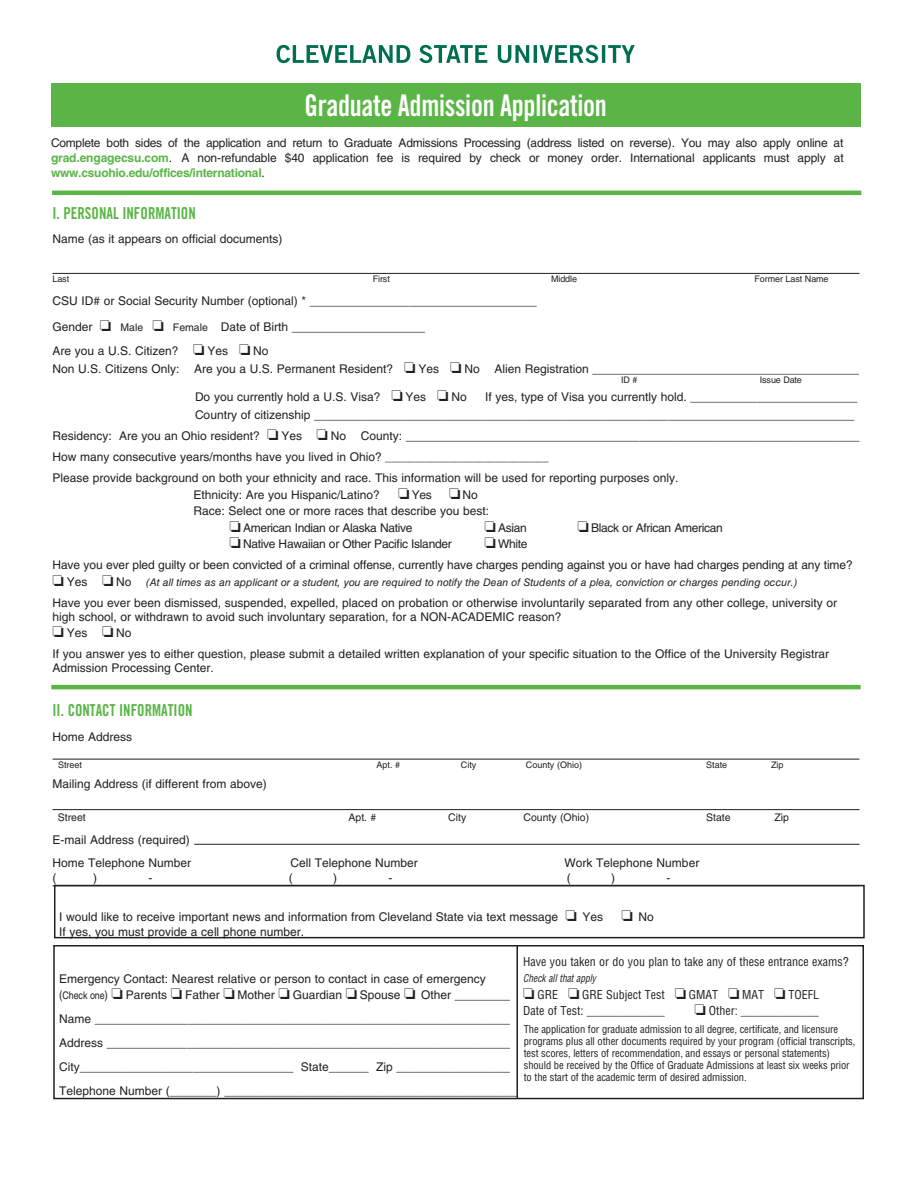
<style>
.page{position:relative;width:918px;height:1188px;background:#fff}
.page>*{position:absolute;margin:0;border:0;box-sizing:border-box;transform-origin:0 0}
.HEAD_1-Caps_Bold{font:30px "Trade Gothic LT Std Bd Cn 20";letter-spacing:-.01em;color:#fff;scale:.9 1}
.t1{font:16.5px "Trade Gothic LT Std Bd Cn 20";color:#5ab546;scale:.9 1}
.F7_P_2-3_Body{font:12px/13.5px "Helvetica LT Std";color:#231f20}
.t2{font:condensed 12px "Helvetica LT Std";color:#231f20}
.F7_P_2-3_Body-2{font:12px "Helvetica LT Std";letter-spacing:-.025em;color:#231f20}
.F7_P_2-3_Body-3{font:12px "Helvetica LT Std";color:#231f20;scale:.85 1}
.t3{font:condensed 10.5px/12px "Helvetica LT Std";letter-spacing:-.01em;color:#231f20}
.t4{font:italic 10.5px "Helvetica LT Std";color:#231f20}
.F7_P_2-3_Body-4{font:10.5px "Helvetica LT Std";color:#231f20}
.t5{font:italic condensed 10.5px "Helvetica LT Std";color:#231f20;scale:.9 1}
.F7_P_2-3_Body-5{font:9px "Helvetica LT Std";letter-spacing:-.01em;color:#231f20}
.s1{font-weight:700;color:#5ab546}
.s2{font-size:10.5px}
.s3{font-style:normal;font-size:12px}
</style>
<div class="page">
<svg style="left:277px;top:45px;width:358px;height:18px"></svg>
<div style="left:51px;top:84px;width:809px;height:43px;background:#5ab546"></div>
<hr style="left:52px;top:273px;width:808px;height:1px;background:#231f20">
<hr style="left:52px;top:759px;width:808px;height:1px;background:#231f20">
<hr style="left:52px;top:809px;width:808px;height:1px;background:#231f20">
<hr style="left:194px;top:844px;width:666px;height:1px;background:#231f20">
<hr style="left:52px;top:885px;width:808px;height:1px;background:#231f20">
<hr style="left:51px;top:685px;width:810px;height:4px;background:#5ab546">
<hr style="left:52px;top:191px;width:809px;height:4px;background:#5ab546">
<div style="left:54px;top:885px;width:811px;height:53px;border:2px solid #231f20"></div>
<div style="left:53px;top:945px;width:811px;height:154px;border:2px solid #231f20"></div>
<hr style="left:516px;top:945px;width:2px;height:153px;background:#231f20">
<p class="HEAD_1-Caps_Bold" style="left:304px;top:87px;width:338px">Graduate Admission Application</p>
<p class="F7_P_2-3_Body" style="left:51px;top:135px;width:794px;line-height:15px;text-align:justify">Complete both sides of the application and return to Graduate Admissions Processing (address listed on reverse). You may also apply online at <span class="s1">grad.engagecsu.com</span>. A non-refundable $40 application fee is required by check or money order. International applicants must apply at <span class="s1">www.csuohio.edu/offices/international</span>.</p>
<p class="t1" style="left:52px;top:204px;width:161px">I. PERSONAL INFORMATION</p>
<p class="F7_P_2-3_Body" style="left:52px;top:232px;width:232px">Name (as it appears on official documents)</p>
<p class="F7_P_2-3_Body-5" style="left:52px;top:274px;width:18px">Last</p>
<p class="F7_P_2-3_Body-5" style="left:373px;top:274px;width:19px">First</p>
<p class="F7_P_2-3_Body-5" style="left:551px;top:274px;width:28px">Middle</p>
<p class="F7_P_2-3_Body-5" style="left:754px;top:274px;width:76px">Former Last Name</p>
<p class="F7_P_2-3_Body" style="left:52px;top:294px;width:486px">CSU ID# or Social Security Number (optional) * __________________________________</p>
<p class="F7_P_2-3_Body" style="left:52px;top:320px;width:374px">Gender □ <span class="s2">Male</span> □ <span class="s2">Female</span> Date of Birth ____________________</p>
<p class="F7_P_2-3_Body" style="left:52px;top:344px;width:218px">Are you a U.S. Citizen? □ Yes □ No</p>
<p class="F7_P_2-3_Body" style="left:52px;top:362px;width:808px">Non U.S. Citizens Only: Are you a U.S. Permanent Resident? □ Yes □ No Alien Registration ________________________________________</p>
<p class="F7_P_2-3_Body-5" style="left:621px;top:375px;width:18px">ID #</p>
<p class="F7_P_2-3_Body-5" style="left:760px;top:375px;width:44px">Issue Date</p>
<p class="F7_P_2-3_Body" style="left:195px;top:390px;width:273px">Do you currently hold a U.S. Visa? □ Yes □ No</p>
<p class="F7_P_2-3_Body" style="left:485px;top:390px;width:374px">If yes, type of Visa you currently hold. _________________________</p>
<p class="F7_P_2-3_Body" style="left:195px;top:408px;width:661px">Country of citizenship _________________________________________________________________________________</p>
<p class="F7_P_2-3_Body" style="left:52px;top:429px;width:809px">Residency: Are you an Ohio resident? □ Yes □ No County: ____________________________________________________________________</p>
<p class="F7_P_2-3_Body" style="left:52px;top:450px;width:498px">How many consecutive years/months have you lived in Ohio? <span class="s2">____________________________</span></p>
<p class="F7_P_2-3_Body" style="left:52px;top:471px;width:627px">Please provide background on both your ethnicity and race. This information will be used for reporting purposes only.</p>
<p class="F7_P_2-3_Body" style="left:194px;top:488px;width:286px">Ethnicity: Are you Hispanic/Latino? □ Yes □ No</p>
<p class="F7_P_2-3_Body" style="left:194px;top:504px;width:297px">Race: Select one or more races that describe you best:</p>
<p class="F7_P_2-3_Body-2" style="left:230px;top:521px;width:185px">□ American Indian or Alaska Native</p>
<p class="F7_P_2-3_Body" style="left:484px;top:521px;width:44px">□ Asian</p>
<p class="F7_P_2-3_Body-2" style="left:578px;top:521px;width:147px">□ Black or African American</p>
<p class="F7_P_2-3_Body-2" style="left:230px;top:537px;width:224px">□ Native Hawaiian or Other Pacific Islander</p>
<p class="F7_P_2-3_Body" style="left:484px;top:537px;width:45px">□ White</p>
<p class="F7_P_2-3_Body" style="left:52px;top:558px;width:802px">Have you ever pled guilty or been convicted of a criminal offense, currently have charges pending against you or have had charges pending at any time?</p>
<p class="t4" style="left:52px;top:576px;width:746px">□ <span class="s3">Yes</span> □ <span class="s3">No</span> (At all times as an applicant or a student, you are required to notify the Dean of Students of a plea, conviction or charges pending occur.)</p>
<p class="F7_P_2-3_Body" style="left:52px;top:596px;width:786px">Have you ever been dismissed, suspended, expelled, placed on probation or otherwise involuntarily separated from any other college, university or high school, or withdrawn to avoid such involuntary separation, for a NON-ACADEMIC reason?</p>
<p class="F7_P_2-3_Body" style="left:52px;top:626px;width:81px">□ Yes □ No</p>
<p class="F7_P_2-3_Body" style="left:52px;top:647px;width:778px">If you answer yes to either question, please submit a detailed written explanation of your specific situation to the Office of the University Registrar<br>Admission Processing Center.</p>
<p class="t1" style="left:52px;top:700px;width:157px">II. CONTACT INFORMATION</p>
<p class="F7_P_2-3_Body" style="left:52px;top:730px;width:81px">Home Address</p>
<p class="F7_P_2-3_Body-5" style="left:58px;top:760px;width:26px">Street</p>
<p class="F7_P_2-3_Body-5" style="left:376px;top:760px;width:25px">Apt. #</p>
<p class="F7_P_2-3_Body-5" style="left:461px;top:760px;width:17px">City</p>
<p class="F7_P_2-3_Body-5" style="left:526px;top:760px;width:58px">County (Ohio)</p>
<p class="F7_P_2-3_Body-5" style="left:706px;top:760px;width:23px">State</p>
<p class="F7_P_2-3_Body-5" style="left:771px;top:760px;width:14px">Zip</p>
<p class="F7_P_2-3_Body" style="left:52px;top:777px;width:216px">Mailing Address (if different from above)</p>
<p class="F7_P_2-3_Body-4" style="left:58px;top:812px;width:30px">Street</p>
<p class="F7_P_2-3_Body-4" style="left:349px;top:812px;width:29px">Apt. #</p>
<p class="F7_P_2-3_Body-4" style="left:448px;top:812px;width:20px">City</p>
<p class="F7_P_2-3_Body-4" style="left:524px;top:812px;width:67px">County (Ohio)</p>
<p class="F7_P_2-3_Body-4" style="left:706px;top:812px;width:26px">State</p>
<p class="F7_P_2-3_Body-4" style="left:774px;top:812px;width:16px">Zip</p>
<p class="F7_P_2-3_Body" style="left:52px;top:833px;width:139px">E-mail Address (required)</p>
<p class="F7_P_2-3_Body" style="left:52px;top:856px;width:140px">Home Telephone Number</p>
<p class="F7_P_2-3_Body" style="left:290px;top:856px;width:129px">Cell Telephone Number</p>
<p class="F7_P_2-3_Body" style="left:565px;top:856px;width:136px">Work Telephone Number</p>
<p class="F7_P_2-3_Body" style="left:52px;top:871px;width:5px">(</p>
<p class="F7_P_2-3_Body" style="left:93px;top:871px;width:5px">)</p>
<p class="F7_P_2-3_Body" style="left:149px;top:871px;width:5px">-</p>
<p class="F7_P_2-3_Body" style="left:289px;top:871px;width:5px">(</p>
<p class="F7_P_2-3_Body" style="left:333px;top:871px;width:5px">)</p>
<p class="F7_P_2-3_Body" style="left:389px;top:871px;width:5px">-</p>
<p class="F7_P_2-3_Body" style="left:567px;top:871px;width:5px">(</p>
<p class="F7_P_2-3_Body" style="left:611px;top:871px;width:5px">)</p>
<p class="F7_P_2-3_Body" style="left:666px;top:871px;width:5px">-</p>
<p class="F7_P_2-3_Body" style="left:59px;top:910px;width:596px">I would like to receive important news and information from Cleveland State via text message □ Yes □ No</p>
<p class="F7_P_2-3_Body" style="left:59px;top:925px;width:246px">If yes, you must provide a cell phone number.</p>
<p class="F7_P_2-3_Body" style="left:59px;top:972px;width:428px">Emergency Contact: Nearest relative or person to contact in case of emergency</p>
<p class="F7_P_2-3_Body-3" style="left:59px;top:988px;width:538px">(<span class="s2">Check one</span>) □ Parents □ Father □ Mother □ Guardian □ Spouse □ Other _________</p>
<p class="F7_P_2-3_Body" style="left:59px;top:1012px;width:458px">Name _______________________________________________________________</p>
<p class="F7_P_2-3_Body" style="left:59px;top:1036px;width:456px">Address _____________________________________________________________</p>
<p class="F7_P_2-3_Body" style="left:59px;top:1060px;width:459px">City________________________________ State______ Zip __________________</p>
<p class="F7_P_2-3_Body" style="left:59px;top:1084px;width:460px">Telephone Number (_______) ____________________________________________</p>
<p class="t2" style="left:523px;top:954px;width:327px">Have you taken or do you plan to take any of these entrance exams?</p>
<p class="t5" style="left:523px;top:972px;width:82px">Check all that apply</p>
<p class="t2" style="left:523px;top:987px;width:297px">□ GRE □ GRE Subject Test □ GMAT □ MAT □ TOEFL</p>
<p class="t2" style="left:523px;top:1003px;width:143px">Date of Test: _____________</p>
<p class="t2" style="left:695px;top:1003px;width:126px">□ Other: _____________</p>
<p class="t3" style="left:524px;top:1023px;width:333px">The application for graduate admission to all degree, certificate, and licensure programs plus all other documents required by your program (official transcripts, test scores, letters of recommendation, and essays or personal statements) should be received by the Office of Graduate Admissions at least six weeks prior to the start of the academic term of desired admission.</p>
</div>
